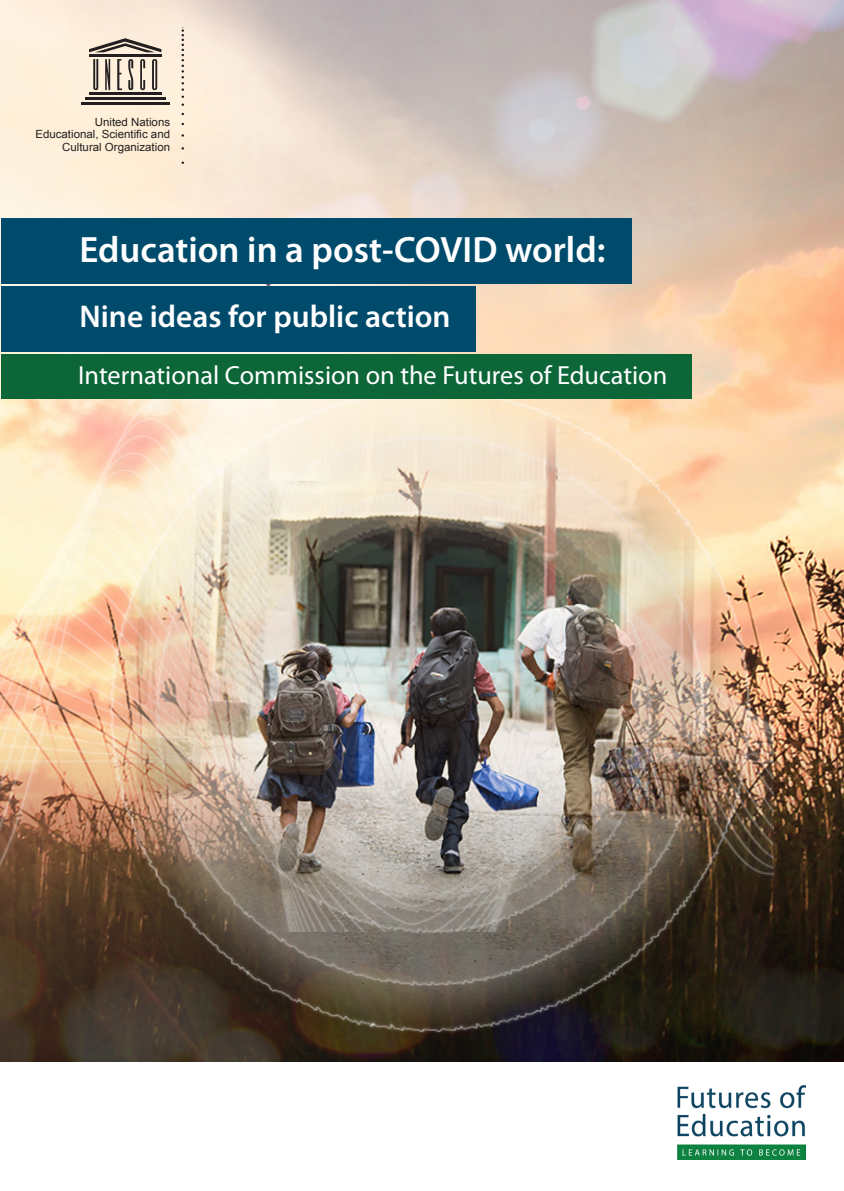
<style>
.page{position:relative;width:844px;height:1191px;background:#fff}
.page>*{position:absolute;margin:0;border:0;box-sizing:border-box;transform-origin:0 0}
.t1{font:600 36.75px "Myriad Pro";color:#fff}
.t2{font:600 31.5px "Myriad Pro";color:#fff}
.t3{font:26.25px "Myriad Pro";color:#fff}
.t4{font:11.2px/12.2px "Arial";color:#231f20;text-align:right}
</style>
<div class="page">
<img style="left:0;top:0;width:843px;height:1062px">
<img style="left:0;top:393px;width:772px;height:538px">
<img style="left:107px;top:388px;width:645px;height:647px">
<svg style="left:181px;top:29px;width:3px;height:77px"></svg>
<hr style="left:89px;top:92px;width:72px;height:3px;background:#231f20">
<hr style="left:85px;top:97px;width:80px;height:3px;background:#231f20">
<hr style="left:81px;top:102px;width:88px;height:3px;background:#231f20">
<hr style="left:89px;top:54px;width:72px;height:3px;background:#231f20">
<svg style="left:89px;top:38px;width:72px;height:14px"></svg>
<svg style="left:93px;top:59px;width:5px;height:31px"></svg>
<svg style="left:105px;top:59px;width:5px;height:31px"></svg>
<svg style="left:117px;top:59px;width:5px;height:31px"></svg>
<svg style="left:140px;top:59px;width:5px;height:31px"></svg>
<svg style="left:152px;top:59px;width:5px;height:31px"></svg>
<svg style="left:128px;top:59px;width:5px;height:31px"></svg>
<div style="left:1px;top:218px;width:630px;height:65px;background:#004b6c"></div>
<div style="left:1px;top:286px;width:474px;height:66px;background:#004b6c"></div>
<div style="left:1px;top:354px;width:690px;height:45px;background:#0c6638"></div>
<img style="left:677px;top:1085px;width:127px;height:74px">
<p class="t4" style="left:35px;top:116px;width:136px">United Nations<br>Educational, Scientific and<br>Cultural Organization</p>
<p class="t1" style="left:79px;top:226px;width:527px">Education in a post-COVID world:</p>
<p class="t2" style="left:79px;top:296px;width:372px">Nine ideas for public action</p>
<p class="t3" style="left:78px;top:359px;width:590px">International Commission on the Futures of Education</p>
</div>
